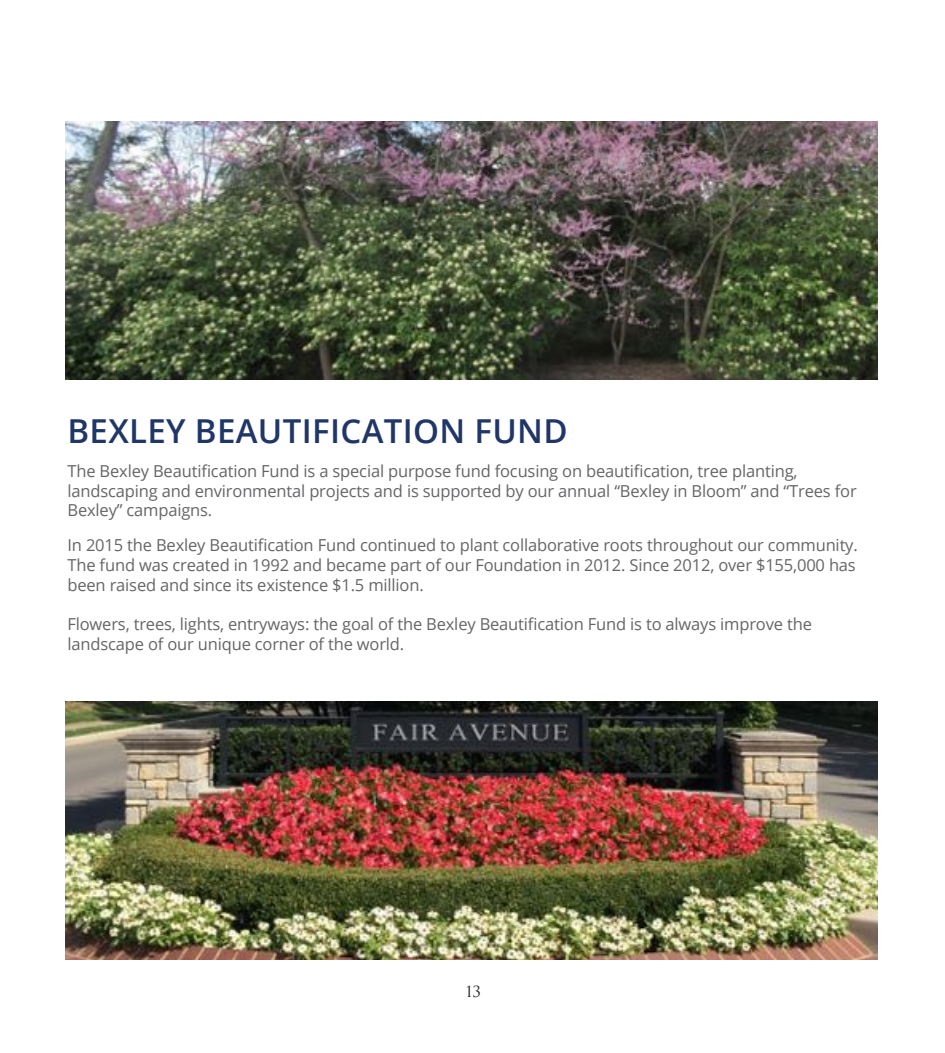
<style>
.page{position:relative;width:945px;height:1053px;background:#fff}
.page>*{position:absolute;margin:0;border:0;box-sizing:border-box;transform-origin:0 0}
.t1{font:600 33px "Open Sans";letter-spacing:.01em;color:#1f3667}
.t2{font:16.5px/19.8px "Open Sans";letter-spacing:-.01em;color:#656568}
.t3{font:15px "Trajan Pro 3";color:#231f20}
</style>
<div class="page">
<img style="left:65px;top:701px;width:813px;height:258px">
<img style="left:65px;top:122px;width:813px;height:258px">
<h1 class="t1" style="left:68px;top:408px;width:502px">BEXLEY BEAUTIFICATION FUND</h1>
<p class="t2" style="left:68px;top:461px;width:791px">The Bexley Beautification Fund is a special purpose fund focusing on beautification, tree planting, landscaping and environmental projects and is supported by our annual “Bexley in Bloom” and “Trees for<br>Bexley” campaigns.</p>
<p class="t2" style="left:68px;top:535px;width:792px">In 2015 the Bexley Beautification Fund continued to plant collaborative roots throughout our community.<br>The fund was created in 1992 and became part of our Foundation in 2012. Since 2012, over $155,000 has been raised and since its existence $1.5 million.</p>
<p class="t2" style="left:68px;top:614px;width:746px">Flowers, trees, lights, entryways: the goal of the Bexley Beautification Fund is to always improve the landscape of our unique corner of the world.</p>
<p class="t3" style="left:466px;top:981px;width:16px">13</p>
</div>
